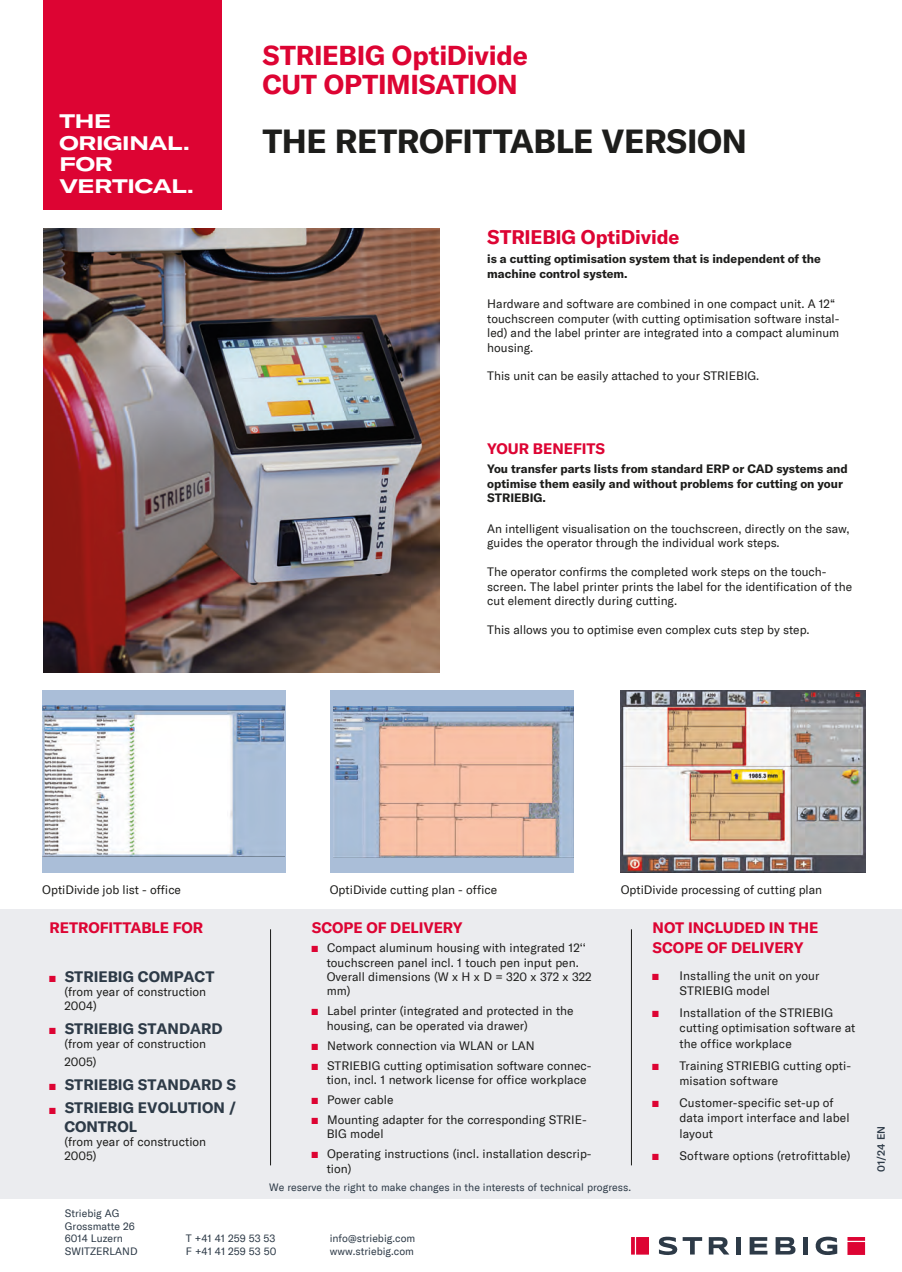
<style>
.page{position:relative;width:902px;height:1272px;background:#fff}
.page>*{position:absolute;margin:0;border:0;box-sizing:border-box;transform-origin:0 0}
.t1{font:700 33px "GT America";letter-spacing:-.015em;color:#1d1d1b}
.t2{font:700 27px "GT America";letter-spacing:-.01em;color:#dd0433}
.t3{font:700 19.5px "GT America";letter-spacing:-.005em;color:#dd0433}
.t4{font:19.35px/21.6px "GT America Exp Bd";letter-spacing:-.02em;color:#fff}
.t5{font:700 15px/23.5px "GT America";color:#2d3a47}
.t6{font:700 15px/19.5px "GT America";color:#dd0433}
.t7{font:12px/14.4px "GT America";color:#1d1d1b}
.t8{font:700 12px/14.4px "GT America";color:#1d1d1b}
.t9{font:12px "Basier Square";color:#dd0433}
.t10{font:10.5px/12.6px "GT America";color:#2d3a47}
.t11{font:500 10.5px "GT America";color:#2d3a47}
.s1{font-family:"Basier Square";font-weight:400;font-size:12px;color:#dd0433}
.s2{font-family:"Basier Square";color:#dd0433}
</style>
<div class="page">
<div style="left:0;top:909px;width:901px;height:289px;background:#ebecef"></div>
<hr style="left:270px;top:929px;width:1px;height:236px;background:#1d1d1b">
<hr style="left:631px;top:929px;width:1px;height:236px;background:#1d1d1b">
<img style="left:44px;top:228px;width:395px;height:445px">
<div style="left:44px;top:0;width:178px;height:209px;background:#dd0433"></div>
<svg style="left:631px;top:1237px;width:18px;height:17px"></svg>
<svg style="left:847px;top:1237px;width:18px;height:17px"></svg>
<svg style="left:658px;top:1236px;width:44px;height:18px"></svg>
<svg style="left:708px;top:1237px;width:21px;height:17px"></svg>
<hr style="left:736px;top:1236px;width:4px;height:18px;background:#2d3a47">
<svg style="left:749px;top:1237px;width:18px;height:17px"></svg>
<svg style="left:775px;top:1237px;width:20px;height:17px"></svg>
<hr style="left:803px;top:1236px;width:4px;height:18px;background:#2d3a47">
<svg style="left:815px;top:1236px;width:22px;height:18px"></svg>
<img style="left:620px;top:690px;width:244px;height:182px">
<div style="left:330px;top:690px;width:243px;height:183px;background:#aabed8"></div>
<div style="left:42px;top:689px;width:244px;height:183px;background:#aabed8"></div>
<img style="left:43px;top:705px;width:241px;height:151px">
<img style="left:333px;top:706px;width:240px;height:151px">
<h3 class="t4" style="left:59px;top:110px;width:136px">THE<br>ORIGINAL.<br>FOR<br>VERTICAL.</h3>
<h2 class="t2" style="left:262px;top:38px;width:267px">STRIEBIG OptiDivide</h2>
<h2 class="t2" style="left:262px;top:68px;width:257px">CUT OPTIMISATION</h2>
<h1 class="t1" style="left:262px;top:120px;width:486px">THE RETROFITTABLE VERSION</h1>
<h3 class="t3" style="left:487px;top:225px;width:194px">STRIEBIG OptiDivide</h3>
<p class="t8" style="left:487px;top:252px;width:335px">is a cutting optimisation system that is independent of the machine control system.</p>
<p class="t7" style="left:487px;top:297px;width:354px">Hardware and software are combined in one compact unit. A 12“ touchscreen computer (with cutting optimisation software instal&shy;led) and the label printer are integrated into a compact aluminum housing.</p>
<p class="t7" style="left:487px;top:369px;width:273px">This unit can be easily attached to your STRIEBIG.</p>
<p class="t6" style="left:487px;top:439px;width:119px">YOUR BENEFITS</p>
<p class="t8" style="left:487px;top:462px;width:362px">You transfer parts lists from standard ERP or CAD systems and optimise them easily and without problems for cutting on your<br>STRIEBIG.</p>
<p class="t7" style="left:487px;top:521px;width:364px">An intelligent visualisation on the touchscreen, directly on the saw, guides the operator through the individual work steps.</p>
<p class="t7" style="left:487px;top:564px;width:366px">The operator confirms the completed work steps on the touch&shy;screen. The label printer prints the label for the identification of the cut element directly during cutting.</p>
<p class="t7" style="left:487px;top:622px;width:324px">This allows you to optimise even complex cuts step by step.</p>
<p class="t7" style="left:42px;top:882px;width:140px">OptiDivide job list - office</p>
<p class="t7" style="left:330px;top:882px;width:169px">OptiDivide cutting plan - office</p>
<p class="t7" style="left:620px;top:882px;width:203px">OptiDivide processing of cutting plan</p>
<p class="t6" style="left:49px;top:918px;width:155px">RETROFITTABLE FOR</p>
<p class="t5" style="left:49px;top:964px;width:166px"><span class="s1">◼</span> STRIEBIG COMPACT</p>
<p class="t7" style="left:64px;top:984px;width:143px">(from year of construction<br>2004)</p>
<p class="t5" style="left:49px;top:1016px;width:174px"><span class="s1">◼</span> STRIEBIG STANDARD</p>
<p class="t7" style="left:64px;top:1035px;width:143px;line-height:18px">(from year of construction<br>2005)</p>
<p class="t5" style="left:49px;top:1072px;width:188px"><span class="s1">◼</span> STRIEBIG STANDARD S <span class="s1">◼</span> STRIEBIG EVOLUTION /</p>
<p class="t5" style="left:64px;top:1114px;width:74px">CONTROL</p>
<p class="t7" style="left:64px;top:1134px;width:143px">(from year of construction<br>2005)</p>
<p class="t6" style="left:312px;top:918px;width:152px">SCOPE OF DELIVERY</p>
<p class="t6" style="left:652px;top:918px;width:167px">NOT INCLUDED IN THE<br>SCOPE OF DELIVERY</p>
<p class="t7" style="left:327px;top:940px;width:266px;text-indent:-15px"><span class="s2">◼</span> Compact aluminum housing with integrated 12‘‘ touchscreen panel incl. 1 touch pen input pen.<br>Overall dimensions (W x H x D = 320 x 372 x 322 mm)</p>
<p class="t7" style="left:327px;top:1003px;width:248px;text-indent:-15px"><span class="s2">◼</span> Label printer (integrated and protected in the housing, can be operated via drawer)</p>
<p class="t7" style="left:312px;top:1035px;width:281px;line-height:20px"><span class="s2">◼</span> Network connection via WLAN or LAN<br><span class="s2">◼</span> STRIEBIG cutting optimisation software connec-</p>
<p class="t7" style="left:312px;top:1069px;width:276px;line-height:20px;text-indent:15px">tion, incl. 1 network license for office workplace <span class="s2">◼</span> Power cable<br><span class="s2">◼</span> Mounting adapter for the corresponding STRIE-</p>
<p class="t7" style="left:312px;top:1124px;width:281px;line-height:20px;text-indent:15px">BIG model<br><span class="s2">◼</span> Operating instructions (incl. installation descrip-</p>
<p class="t7" style="left:327px;top:1161px;width:26px">tion)</p>
<p class="t9" style="left:652px;top:967px;width:8px">◼</p>
<p class="t7" style="left:679px;top:967px;width:141px;line-height:15.6px">Installing the unit on your<br>STRIEBIG model</p>
<p class="t9" style="left:652px;top:1004px;width:8px">◼</p>
<p class="t7" style="left:679px;top:1004px;width:177px;line-height:15.6px">Installation of the STRIEBIG cutting optimisation software at the office workplace</p>
<p class="t9" style="left:652px;top:1057px;width:8px">◼</p>
<p class="t7" style="left:679px;top:1057px;width:173px;line-height:15.6px">Training STRIEBIG cutting opti&shy;misation software</p>
<p class="t9" style="left:652px;top:1094px;width:8px">◼</p>
<p class="t7" style="left:679px;top:1094px;width:171px;line-height:15.6px">Customer-specific set-up of data import interface and label layout</p>
<p class="t9" style="left:652px;top:1147px;width:8px">◼</p>
<p class="t7" style="left:679px;top:1148px;width:172px">Software options (retrofittable)</p>
<p class="t10" style="left:269px;top:1181px;width:363px">We reserve the right to make changes in the interests of technical progress.</p>
<p class="t10" style="left:65px;top:1207px;width:74px">Striebig AG<br>Grossmatte 26<br>6014 Luzern<br>SWITZERLAND</p>
<p class="t10" style="left:186px;top:1232px;width:92px">T +41 41 259 53 53<br>F +41 41 259 53 50</p>
<p class="t10" style="left:330px;top:1232px;width:87px">info@striebig.com www.striebig.com</p>
<p class="t11" style="left:874px;top:1171px;width:47px;rotate:-90deg">01/24 EN</p>
</div>
